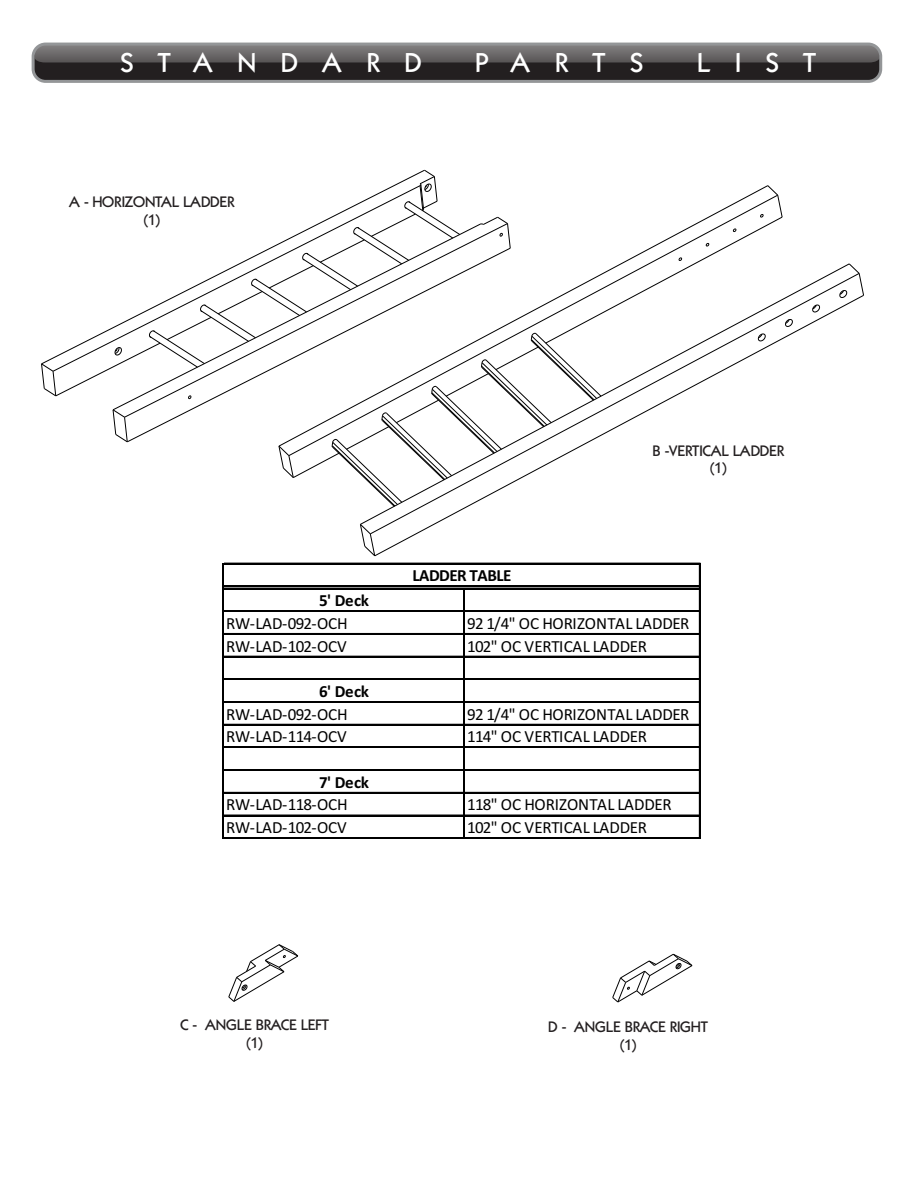
<style>
.page{position:relative;width:918px;height:1188px;background:#fff}
.page>*{position:absolute;margin:0;border:0;box-sizing:border-box;transform-origin:0 0}
.t1{font:27px "Kabale Medium Normal";letter-spacing:.92em;color:#fff}
.t2{font:16.95px "Calibri";letter-spacing:-.015em;color:#000}
.t3{font:700 16.95px "Calibri";letter-spacing:-.025em;color:#000}
.t4{font:15px/17.2px "Kabale Medium Normal";color:#231f20;text-align:center}
</style>
<div class="page">
<svg style="left:228px;top:944px;width:71px;height:58px"></svg>
<svg style="left:612px;top:953px;width:81px;height:50px"></svg>
<svg style="left:362px;top:268px;width:488px;height:257px"></svg>
<svg style="left:360px;top:523px;width:16px;height:34px"></svg>
<svg style="left:812px;top:304px;width:8px;height:9px"></svg>
<svg style="left:839px;top:263px;width:25px;height:35px"></svg>
<svg style="left:41px;top:169px;width:752px;height:338px"></svg>
<div style="left:33px;top:44px;width:848px;height:37px;background:#231f20;border-radius:12px"></div>
<svg style="left:35px;top:45px;width:844px;height:18px;background:#686565"></svg>
<div style="left:32px;top:43px;width:850px;height:40px;border:3px solid #949698;border-radius:12px"></div>
<hr style="left:223px;top:563px;width:1px;height:276px;background:#000">
<hr style="left:699px;top:564px;width:1px;height:275px;background:#000">
<hr style="left:464px;top:589px;width:1px;height:250px;background:#000">
<hr style="left:224px;top:563px;width:476px;height:1px;background:#000">
<hr style="left:224px;top:586px;width:475px;height:1px;background:#000">
<hr style="left:224px;top:588px;width:475px;height:1px;background:#000">
<hr style="left:224px;top:611px;width:476px;height:1px;background:#000">
<hr style="left:224px;top:633px;width:476px;height:2px;background:#000">
<hr style="left:224px;top:656px;width:476px;height:1px;background:#000">
<hr style="left:224px;top:679px;width:476px;height:1px;background:#000">
<hr style="left:224px;top:701px;width:476px;height:1px;background:#000">
<hr style="left:224px;top:702px;width:476px;height:1px;background:#000">
<hr style="left:224px;top:724px;width:476px;height:1px;background:#000">
<hr style="left:224px;top:747px;width:476px;height:1px;background:#000">
<hr style="left:224px;top:769px;width:476px;height:1px;background:#000">
<hr style="left:224px;top:770px;width:476px;height:1px;background:#000">
<hr style="left:224px;top:792px;width:476px;height:1px;background:#000">
<hr style="left:224px;top:815px;width:476px;height:1px;background:#000">
<hr style="left:224px;top:837px;width:476px;height:1px;background:#000">
<hr style="left:224px;top:838px;width:476px;height:1px;background:#000">
<h1 class="t1" style="left:121px;top:48px;width:302px">STANDARD</h1>
<h1 class="t1" style="left:476px;top:48px;width:169px">PARTS</h1>
<h1 class="t1" style="left:697px;top:48px;width:120px">LIST</h1>
<p class="t4" style="left:70px;top:194px;width:167px">A - HORIZONTAL LADDER (1)</p>
<p class="t3" style="left:412px;top:569px;width:101px">LADDER TABLE</p>
<p class="t4" style="left:653px;top:443px;width:133px">B -VERTICAL LADDER (1)</p>
<p class="t3" style="left:319px;top:594px;width:51px">5' Deck</p>
<p class="t2" style="left:226px;top:616px;width:123px">RW-LAD-092-OCH</p>
<p class="t2" style="left:467px;top:616px;width:224px">92 1/4" OC HORIZONTAL LADDER</p>
<p class="t2" style="left:226px;top:639px;width:122px">RW-LAD-102-OCV</p>
<p class="t2" style="left:467px;top:639px;width:181px">102" OC VERTICAL LADDER</p>
<p class="t3" style="left:319px;top:684px;width:51px">6' Deck</p>
<p class="t2" style="left:226px;top:707px;width:123px">RW-LAD-092-OCH</p>
<p class="t2" style="left:467px;top:707px;width:224px">92 1/4" OC HORIZONTAL LADDER</p>
<p class="t2" style="left:226px;top:730px;width:122px">RW-LAD-114-OCV</p>
<p class="t2" style="left:467px;top:730px;width:181px">114" OC VERTICAL LADDER</p>
<p class="t3" style="left:319px;top:775px;width:51px">7' Deck</p>
<p class="t2" style="left:226px;top:798px;width:123px">RW-LAD-118-OCH</p>
<p class="t2" style="left:467px;top:798px;width:206px">118" OC HORIZONTAL LADDER</p>
<p class="t2" style="left:226px;top:820px;width:122px">RW-LAD-102-OCV</p>
<p class="t2" style="left:467px;top:820px;width:181px">102" OC VERTICAL LADDER</p>
<p class="t4" style="left:180px;top:1017px;width:150px">C - ANGLE BRACE LEFT (1)</p>
<p class="t4" style="left:549px;top:1019px;width:161px">D - ANGLE BRACE RIGHT (1)</p>
</div>
